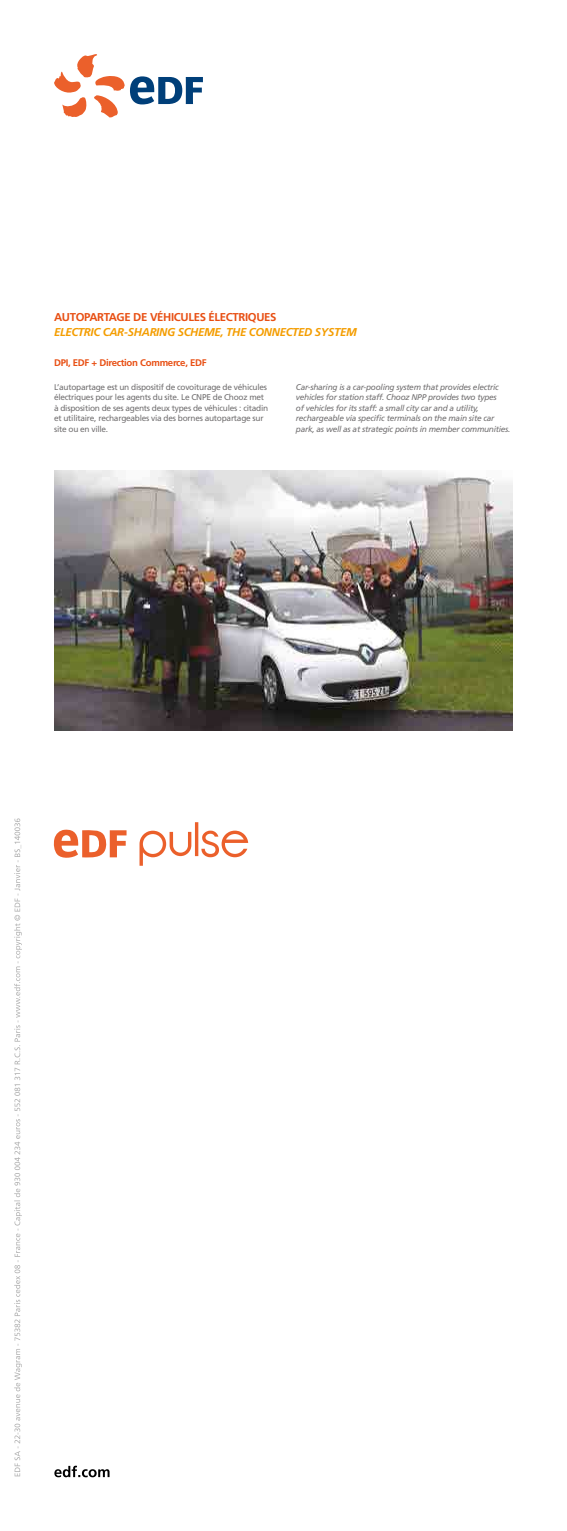
<style>
.page{position:relative;width:567px;height:1531px;background:#fff}
.page>*{position:absolute;margin:0;border:0;box-sizing:border-box;transform-origin:0 0}
.t1{font:italic 700 11.4px "Frutiger LT Std";letter-spacing:-.03em;color:#f49d00}
.t2{font:700 11.4px "Frutiger LT Std";letter-spacing:-.03em;color:#e84f13}
.t3{font:700 9.6px "Frutiger LT Std";letter-spacing:-.03em;color:#e84f13}
.t4{font:italic 8.3px/10.5px "Frutiger LT Std";letter-spacing:-.03em;color:#737172}
.t5{font:8.3px/10.5px "Frutiger LT Std";letter-spacing:-.03em;color:#737172}
</style>
<div class="page">
<img style="left:54px;top:470px;width:459px;height:260px">
<svg style="left:14px;top:818px;width:8px;height:658px"></svg>
<svg style="left:54px;top:1465px;width:56px;height:12px"></svg>
<svg style="left:54px;top:54px;width:149px;height:64px"></svg>
<svg style="left:53px;top:829px;width:74px;height:29px"></svg>
<svg style="left:140px;top:822px;width:108px;height:44px"></svg>
<h1 class="t2" style="left:54px;top:311px;width:224px">AUTOPARTAGE DE VÉHICULES ÉLECTRIQUES</h1>
<h1 class="t1" style="left:54px;top:326px;width:304px">ELECTRIC CAR-SHARING SCHEME, THE CONNECTED SYSTEM</h1>
<p class="t3" style="left:54px;top:357px;width:154px">DPI, EDF + Direction Commerce, EDF</p>
<p class="t5" style="left:54px;top:381px;width:216px">L’autopartage est un dispositif de covoiturage de véhicules électriques pour les agents du site. Le CNPE de Chooz met à disposition de ses agents deux types de véhicules : citadin et utilitaire, rechargeables via des bornes autopartage sur site ou en ville.</p>
<p class="t4" style="left:296px;top:382px;width:216px">Car-sharing is a car-pooling system that provides electric vehicles for station staff. Chooz NPP provides two types<br>of vehicles for its staff: a small city car and a utility, rechargeable via specific terminals on the main site car park, as well as at strategic points in member communities.</p>
</div>
